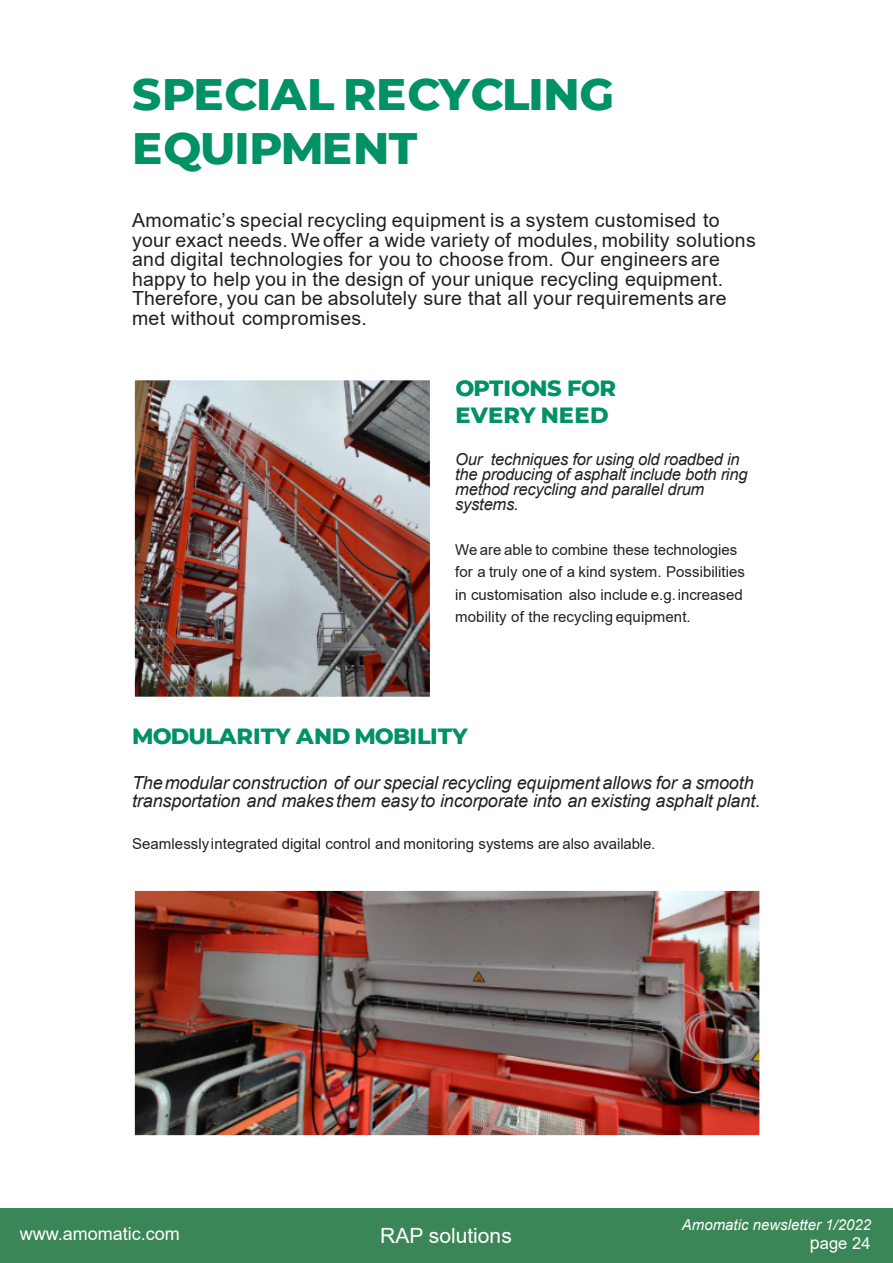
<style>
.page{position:relative;width:893px;height:1263px;background:#fff}
.page>*{position:absolute;margin:0;border:0;box-sizing:border-box;transform-origin:0 0}
.t1{font:800 45px/54px "Montserrat";letter-spacing:-.01em;color:#009165}
.t2{font:800 22.5px/27px "Montserrat";letter-spacing:-.015em;color:#009165}
.t3{font:21px "Arial";color:#fff}
.t4{font:19.5px/19.5px "Arial";letter-spacing:.015em;color:#231f20}
.t5{font:italic 18px/18px "Arial";letter-spacing:-.01em;color:#231f20}
.t6{font:18px "Arial";color:#fff}
.t7{font:italic 16.5px/15px "Arial";letter-spacing:-.015em;color:#231f20}
.t8{font:16.5px "Arial";color:#fff}
.t9{font:15px/22.5px "Arial";letter-spacing:.005em;color:#231f20}
.t10{font:italic 15px "Arial";color:#fff}
.s1{font-size:18px}
</style>
<div class="page">
<div style="left:0;top:1208px;width:893px;height:55px;background:#3a8657"></div>
<img style="left:136px;top:381px;width:293px;height:315px">
<div style="left:132px;top:377px;width:301px;height:323px;border:3px solid #fff"></div>
<img style="left:136px;top:892px;width:622px;height:242px">
<div style="left:132px;top:888px;width:630px;height:250px;border:3px solid #fff"></div>
<h1 class="t1" style="left:132px;top:67px;width:483px">SPECIAL RECYCLING<br>EQUIPMENT</h1>
<p class="t4" style="left:132px;top:213px;width:625px">Amomatic’s special recycling equipment is a system customised to your exact needs. We offer a wide variety of modules, mobility solutions and digital technologies for you to choose from. Our engineers are happy to help you in the design of your unique recycling equipment.<br>Therefore, you can be absolutely sure that all your requirements are met without compromises.</p>
<p class="t2" style="left:455px;top:374px;width:162px">OPTIONS FOR<br>EVERY NEED</p>
<p class="t7" style="left:455px;top:453px;width:294px">Our techniques for using old roadbed in the producing of asphalt include both ring method recycling and parallel drum systems.</p>
<p class="t9" style="left:455px;top:539px;width:291px">We are able to combine these technologies for a truly one of a kind system. Possibilities in customisation also include e.g.increased mobility of the recycling equipment.</p>
<p class="t2" style="left:132px;top:722px;width:337px">MODULARITY AND MOBILITY</p>
<p class="t5" style="left:132px;top:775px;width:630px">Themodular construction of our special recycling equipment allows for a smooth transportation and makes them easy to incorporate into an existing asphalt plant.</p>
<p class="t9" style="left:132px;top:834px;width:525px">Seamlesslyintegrated digital control and monitoring systems are also available.</p>
<p class="t6" style="left:20px;top:1226px;width:162px">www.amomatic.com</p>
<p class="t3" style="left:380px;top:1228px;width:133px">RAP solutions</p>
<p class="t10" style="left:682px;top:1219px;width:191px">Amomatic newsletter 1/2022</p>
<p class="t8" style="left:810px;top:1236px;width:62px"><span class="s1">p</span>age 24</p>
</div>
